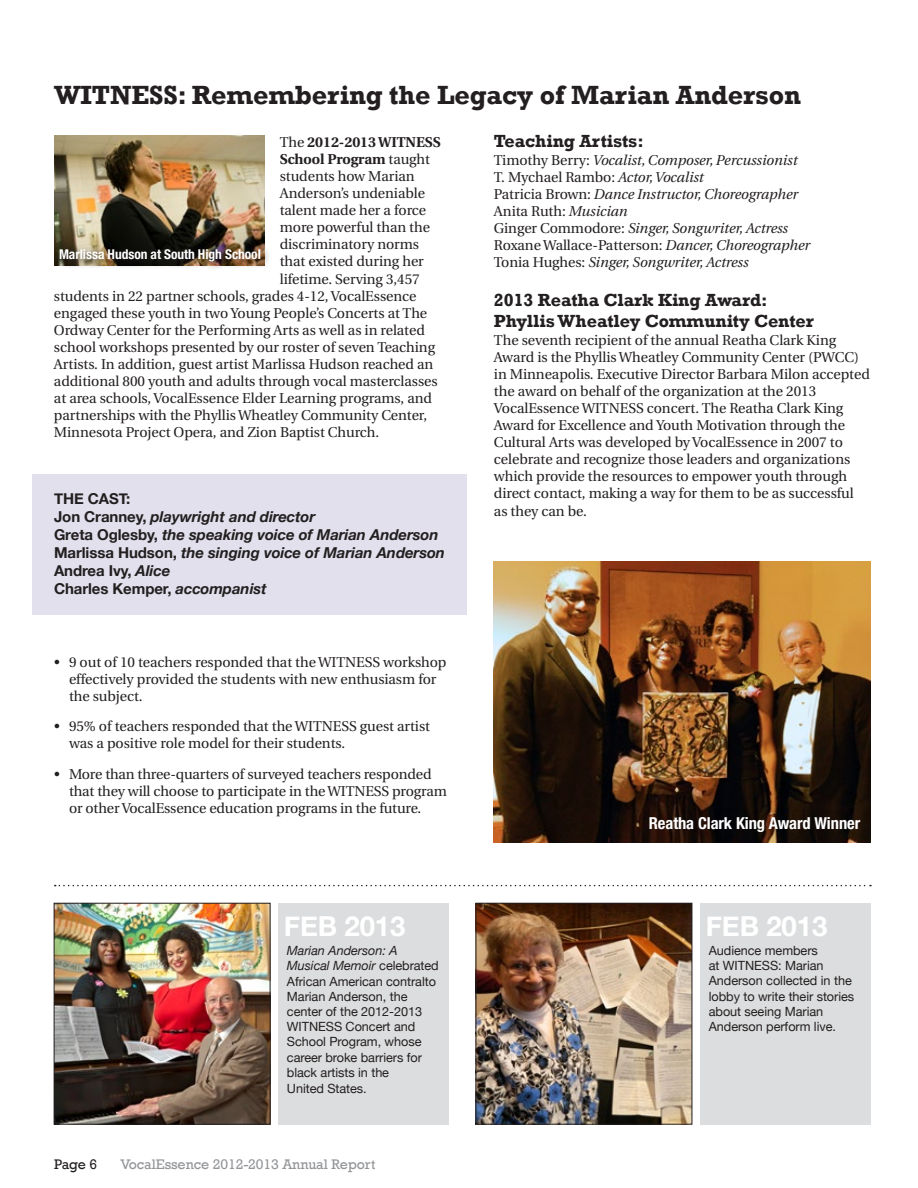
<style>
.page{position:relative;width:918px;height:1188px;background:#fff}
.page>*{position:absolute;margin:0;border:0;box-sizing:border-box;transform-origin:0 0}
.t1{font:700 27.6px "Helvetica Neue";letter-spacing:-.005em;color:#fff}
.t2{font:700 27px "Rockwell";letter-spacing:-.005em;color:#231f20}
.t3{font:700 18px/21.6px "Rockwell";letter-spacing:-.005em;color:#231f20}
.t4{font:700 condensed 16.5px "Helvetica Neue";letter-spacing:-.005em;color:#fff}
.t5{font:italic 700 15px/18px "Helvetica Neue";letter-spacing:-.005em;color:#231f20}
.t6{font:14.25px/17.1px "Utopia";letter-spacing:-.005em;color:#231f20}
.t7{font:italic 14.25px/17.1px "Utopia";letter-spacing:-.005em;color:#231f20}
.t8{font:700 14.25px "Utopia";letter-spacing:-.005em;color:#231f20}
.t9{font:14.25px "Rockwell";letter-spacing:-.005em;color:#939598}
.t10{font:14.25px "Rockwell";color:#231f20}
.t11{font:700 condensed 13.5px "Helvetica Neue";letter-spacing:-.005em;color:#fff}
.t12{font:12.75px/15.3px "Helvetica Neue";letter-spacing:-.005em;color:#231f20}
.s1{font-weight:400}
.s2{font-style:normal}
.s3{font-style:italic}
</style>
<div class="page">
<svg style="left:55px;top:885px;width:816px;height:1px"></svg>
<div style="left:32px;top:474px;width:435px;height:141px;background:#e1e0ec"></div>
<img style="left:54px;top:135px;width:211px;height:109px">
<img style="left:56px;top:905px;width:212px;height:217px">
<div style="left:54px;top:903px;width:216px;height:221px;border:1px solid #231f20"></div>
<div style="left:278px;top:903px;width:171px;height:221px;background:#dcddde"></div>
<img style="left:478px;top:905px;width:212px;height:217px">
<div style="left:476px;top:903px;width:216px;height:221px;border:1px solid #231f20"></div>
<div style="left:700px;top:903px;width:171px;height:221px;background:#dcddde"></div>
<img style="left:494px;top:562px;width:377px;height:280px">
<div style="left:54px;top:244px;width:218px;height:27px;background:#231f20;opacity:.75"></div>
<h2 class="t2" style="left:54px;top:78px;width:749px">WITNESS: Remembering the Legacy of Marian Anderson</h2>
<p class="t8" style="left:280px;top:134px;width:163px"><span class="s1">The</span> 2012-2013 WITNESS</p>
<p class="t8" style="left:280px;top:151px;width:152px">School Program <span class="s1">taught</span></p>
<p class="t6" style="left:280px;top:168px;width:136px">students how Marian</p>
<p class="t6" style="left:280px;top:185px;width:147px">Anderson’s undeniable</p>
<p class="t6" style="left:280px;top:202px;width:148px">talent made her a force</p>
<p class="t6" style="left:280px;top:219px;width:152px">more powerful than the</p>
<p class="t6" style="left:280px;top:236px;width:141px">discriminatory norms</p>
<p class="t6" style="left:280px;top:253px;width:146px">that existed during her</p>
<p class="t6" style="left:280px;top:270px;width:142px">lifetime. Serving 3,457</p>
<p class="t6" style="left:54px;top:288px;width:364px">students in 22 partner schools, grades 4-12, VocalEssence</p>
<p class="t6" style="left:54px;top:305px;width:375px">engaged these youth in two Young People’s Concerts at The</p>
<p class="t6" style="left:54px;top:322px;width:372px">Ordway Center for the Performing Arts as well as in related</p>
<p class="t6" style="left:54px;top:339px;width:383px">school workshops presented by our roster of seven Teaching</p>
<p class="t6" style="left:54px;top:356px;width:381px">Artists. In addition, guest artist Marlissa Hudson reached an</p>
<p class="t6" style="left:54px;top:373px;width:385px">additional 800 youth and adults through vocal masterclasses</p>
<p class="t6" style="left:54px;top:390px;width:380px">at area schools, VocalEssence Elder Learning programs, and</p>
<p class="t6" style="left:54px;top:407px;width:375px">partnerships with the Phyllis Wheatley Community Center,</p>
<p class="t6" style="left:54px;top:424px;width:327px">Minnesota Project Opera, and Zion Baptist Church.</p>
<p class="t11" style="left:59px;top:246px;width:203px">Marlissa Hudson at South High School</p>
<p class="t5" style="left:54px;top:490px;width:393px"><span class="s2">THE CAST:<br>Jon Cranney,</span> playwright and director<br><span class="s2">Greta Oglesby,</span> the speaking voice of Marian Anderson <span class="s2">Marlissa Hudson,</span> the singing voice of Marian Anderson <span class="s2">Andrea Ivy,</span> Alice<br><span class="s2">Charles Kemper,</span> accompanist</p>
<p class="t6" style="left:69px;top:653px;width:379px;text-indent:-15px">• 9 out of 10 teachers responded that the WITNESS workshop effectively provided the students with new enthusiasm for the subject.</p>
<p class="t6" style="left:69px;top:718px;width:363px;text-indent:-15px">• 95% of teachers responded that the WITNESS guest artist was a positive role model for their students.</p>
<p class="t6" style="left:69px;top:766px;width:379px;text-indent:-15px">• More than three-quarters of surveyed teachers responded that they will choose to participate in the WITNESS program or other VocalEssence education programs in the future.</p>
<h1 class="t1" style="left:284px;top:901px;width:123px">FEB 2013</h1>
<p class="t12" style="left:287px;top:942px;width:153px"><span class="s3">Marian Anderson: A<br>Musical Memoir</span> celebrated<br>African American contralto<br>Marian Anderson, the center of the 2012-2013<br>WITNESS Concert and<br>School Program, whose career broke barriers for black artists in the</p>
<p class="t12" style="left:287px;top:1080px;width:81px">United States.</p>
<p class="t10" style="left:54px;top:1156px;width:45px">Page 6</p>
<p class="t9" style="left:120px;top:1156px;width:256px">VocalEssence 2012-2013 Annual Report</p>
<p class="t3" style="left:494px;top:131px;width:151px">Teaching Artists:</p>
<p class="t7" style="left:494px;top:151px;width:318px"><span class="s2">Timothy Berry:</span> Vocalist, Composer, Percussionist <span class="s2">T. Mychael Rambo:</span> Actor, Vocalist<br><span class="s2">Patricia Brown:</span> Dance Instructor, Choreographer <span class="s2">Anita Ruth:</span> Musician<br><span class="s2">Ginger Commodore:</span> Singer, Songwriter, Actress <span class="s2">Roxane Wallace-Patterson:</span> Dancer, Choreographer <span class="s2">Tonia Hughes:</span> Singer, Songwriter, Actress</p>
<p class="t3" style="left:494px;top:289px;width:321px">2013 Reatha Clark King Award:<br>Phyllis Wheatley Community Center</p>
<p class="t6" style="left:494px;top:331px;width:377px">The seventh recipient of the annual Reatha Clark King Award is the Phyllis Wheatley Community Center (PWCC) in Minneapolis. Executive Director Barbara Milon accepted the award on behalf of the organization at the 2013<br>VocalEssence WITNESS concert. The Reatha Clark King Award for Excellence and Youth Motivation through the Cultural Arts was developed by VocalEssence in 2007 to celebrate and recognize those leaders and organizations which provide the resources to empower youth through direct contact, making a way for them to be as successful as they can be.</p>
<p class="t4" style="left:649px;top:813px;width:213px">Reatha Clark King Award Winner</p>
<h1 class="t1" style="left:706px;top:901px;width:123px">FEB 2013</h1>
<p class="t12" style="left:709px;top:942px;width:147px">Audience members<br>at WITNESS: Marian<br>Anderson collected in the lobby to write their stories about seeing Marian<br>Anderson perform live.</p>
</div>
